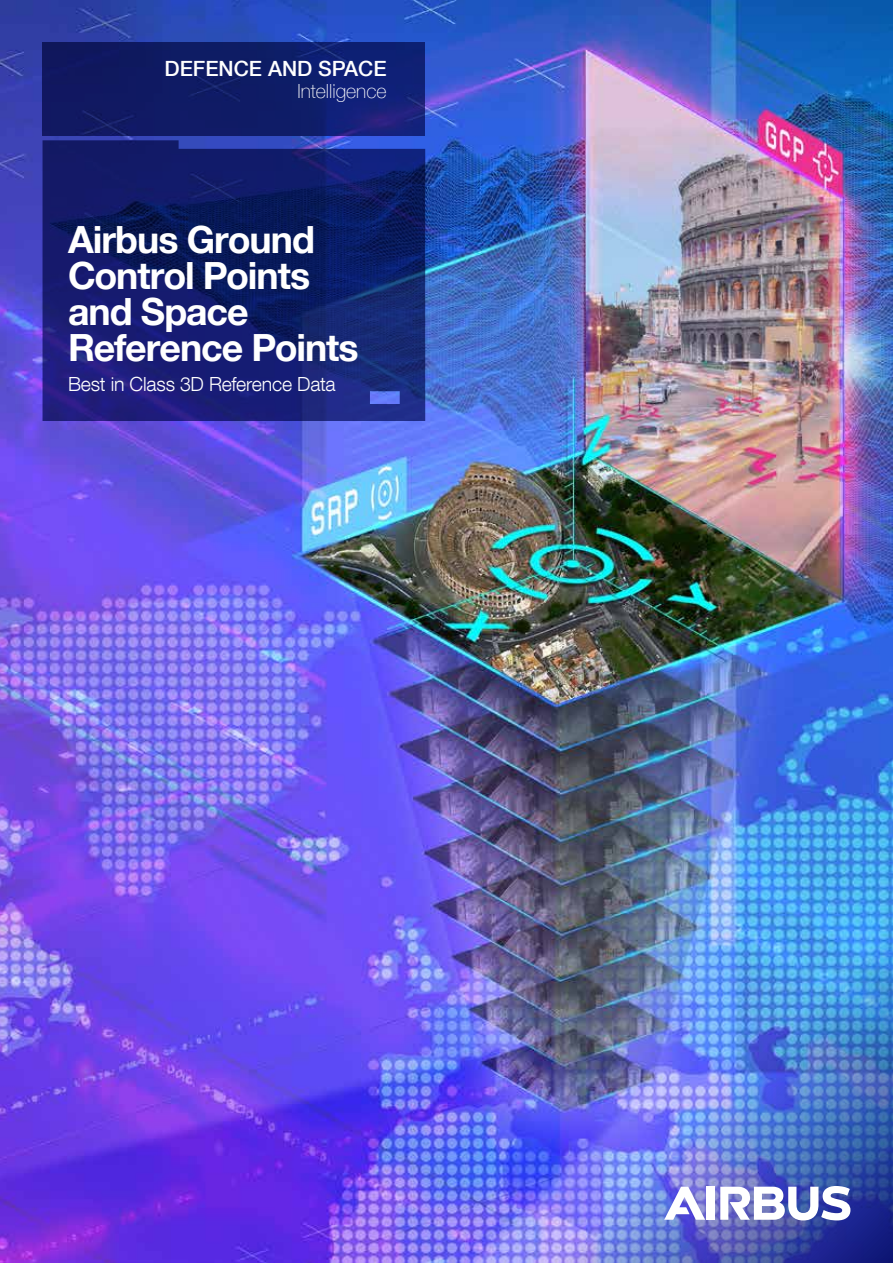
<style>
.page{position:relative;width:893px;height:1263px;background:#fff}
.page>*{position:absolute;margin:0;border:0;box-sizing:border-box;transform-origin:0 0}
.t1{font:700 37.5px/36px "Helvetica Neue";letter-spacing:-.03em;color:#fff}
.t2{font:500 21px "Helvetica Neue LT Com";color:#fff}
.t3{font:300 19.5px "Helvetica Neue LT Com";letter-spacing:-.01em;color:#fff}
.t4{font:100 19.5px "Helvetica Neue";color:#fff}
</style>
<div class="page">
<img style="left:0;top:0;width:893px;height:1263px">
<svg style="left:43px;top:140px;width:382px;height:281px;background:#131e6e"></svg>
<svg style="left:43px;top:43px;width:382px;height:93px;background:#101c69"></svg>
<img style="left:536px;top:906px;width:357px;height:357px">
<div style="left:707px;top:1187px;width:8px;height:33px;background:#fff"></div>
<svg style="left:664px;top:1187px;width:41px;height:33px"></svg>
<svg style="left:720px;top:1186px;width:130px;height:34px"></svg>
<p class="t2" style="left:165px;top:55px;width:224px">DEFENCE AND SPACE</p>
<p class="t4" style="left:298px;top:76px;width:91px">Intelligence</p>
<p class="t1" style="left:68px;top:223px;width:292px">Airbus Ground<br>Control Points and Space<br>Reference Points</p>
<p class="t3" style="left:68px;top:372px;width:269px">Best in Class 3D Reference Data</p>
</div>
